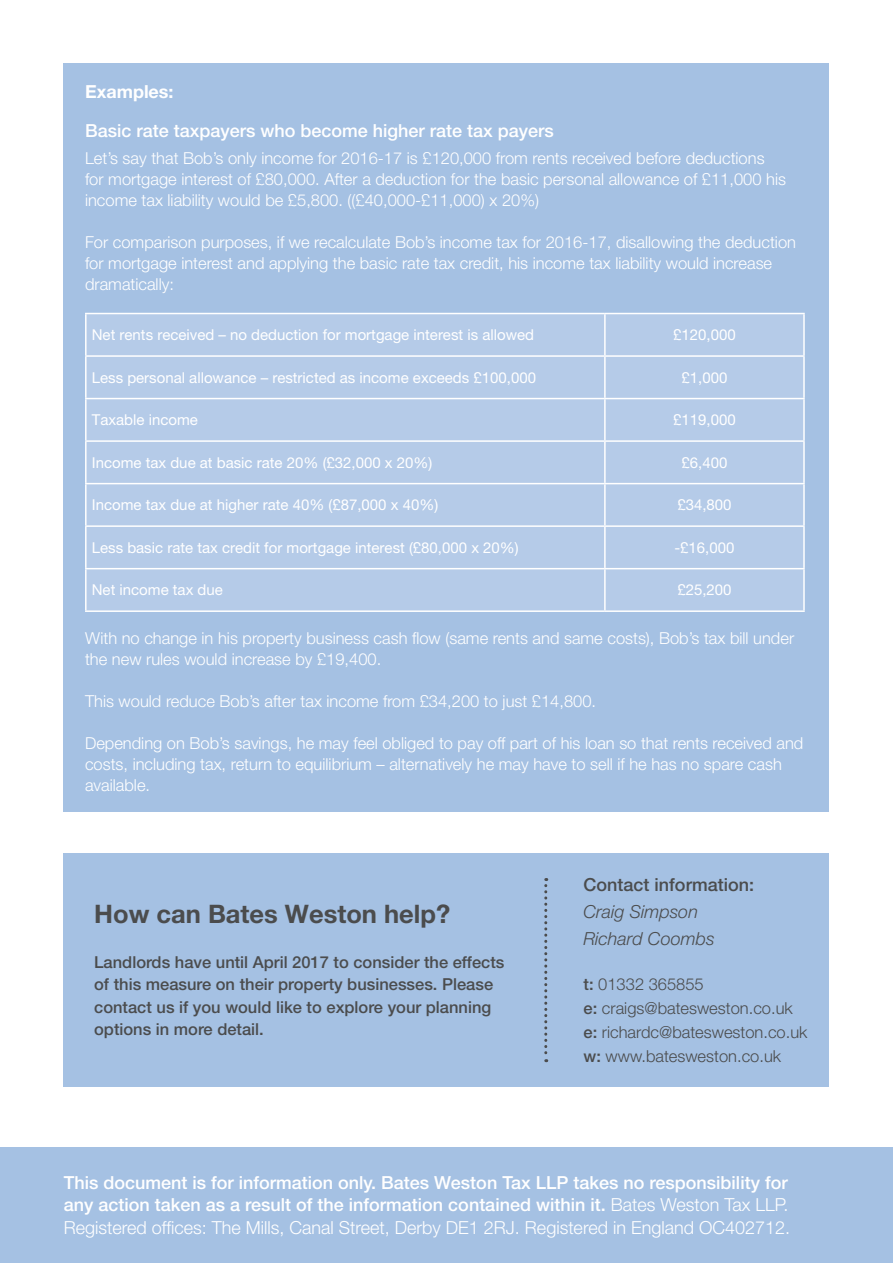
<style>
.page{position:relative;width:893px;height:1263px;background:#fff}
.page>*{position:absolute;margin:0;border:0;box-sizing:border-box;transform-origin:0 0}
.t1{font:700 25.5px "Helvetica Neue LT Pro";color:#4b4c4d}
.t2{font:500 18px/22.5px "Helvetica Neue LT Pro";color:#fff}
.t3{font:italic 300 18px/27px "Helvetica Neue LT Pro";color:#4b4c4d}
.t4{font:500 18px "Helvetica Neue LT Pro";color:#4b4c4d}
.t5{font:700 18px "Helvetica Neue LT Pro";color:#fff}
.t6{font:300 16.5px/21px "Helvetica Neue LT Pro";color:#fff}
.t7{font:500 16.5px/22.5px "Helvetica Neue LT Pro";color:#4b4c4d}
.t8{font:300 16.5px/24px "Helvetica Neue LT Pro";color:#4b4c4d}
.t9{font:15px "Helvetica Neue LT Pro";color:#fff}
.s1{font-weight:500}
.s2{font-weight:300}
</style>
<div class="page">
<div style="left:0;top:1147px;width:893px;height:116px;background:#a5c1e3"></div>
<div style="left:64px;top:853px;width:765px;height:234px;background:#a5c1e3"></div>
<svg style="left:544px;top:878px;width:3px;height:184px"></svg>
<div style="left:64px;top:64px;width:765px;height:748px;background:#a5c1e3"></div>
<div style="left:87px;top:314px;width:716px;height:296px;background:#b5cbe8"></div>
<hr style="left:85px;top:313px;width:520px;height:1px;background:#fff">
<hr style="left:85px;top:314px;width:2px;height:41px;background:#fff">
<hr style="left:605px;top:313px;width:200px;height:1px;background:#fff">
<hr style="left:604px;top:314px;width:2px;height:41px;background:#fff">
<hr style="left:803px;top:314px;width:2px;height:41px;background:#fff">
<hr style="left:85px;top:355px;width:520px;height:2px;background:#fff">
<hr style="left:85px;top:357px;width:2px;height:41px;background:#fff">
<hr style="left:605px;top:355px;width:200px;height:2px;background:#fff">
<hr style="left:604px;top:357px;width:2px;height:41px;background:#fff">
<hr style="left:803px;top:357px;width:2px;height:41px;background:#fff">
<hr style="left:85px;top:398px;width:520px;height:1px;background:#fff">
<hr style="left:85px;top:399px;width:2px;height:41px;background:#fff">
<hr style="left:605px;top:398px;width:200px;height:1px;background:#fff">
<hr style="left:604px;top:399px;width:2px;height:41px;background:#fff">
<hr style="left:803px;top:399px;width:2px;height:41px;background:#fff">
<hr style="left:85px;top:440px;width:520px;height:2px;background:#fff">
<hr style="left:85px;top:442px;width:2px;height:41px;background:#fff">
<hr style="left:605px;top:440px;width:200px;height:2px;background:#fff">
<hr style="left:604px;top:442px;width:2px;height:41px;background:#fff">
<hr style="left:803px;top:442px;width:2px;height:41px;background:#fff">
<hr style="left:85px;top:483px;width:520px;height:1px;background:#fff">
<hr style="left:85px;top:484px;width:2px;height:41px;background:#fff">
<hr style="left:605px;top:483px;width:200px;height:1px;background:#fff">
<hr style="left:604px;top:484px;width:2px;height:41px;background:#fff">
<hr style="left:803px;top:484px;width:2px;height:41px;background:#fff">
<hr style="left:85px;top:525px;width:520px;height:2px;background:#fff">
<hr style="left:85px;top:527px;width:2px;height:41px;background:#fff">
<hr style="left:605px;top:525px;width:200px;height:2px;background:#fff">
<hr style="left:604px;top:527px;width:2px;height:41px;background:#fff">
<hr style="left:803px;top:527px;width:2px;height:41px;background:#fff">
<hr style="left:85px;top:568px;width:520px;height:1px;background:#fff">
<hr style="left:85px;top:569px;width:2px;height:41px;background:#fff">
<hr style="left:605px;top:568px;width:200px;height:1px;background:#fff">
<hr style="left:604px;top:569px;width:2px;height:41px;background:#fff">
<hr style="left:803px;top:569px;width:2px;height:41px;background:#fff">
<hr style="left:85px;top:610px;width:520px;height:2px;background:#fff">
<hr style="left:605px;top:610px;width:200px;height:2px;background:#fff">
<p class="t5" style="left:85px;top:80px;width:90px">Examples:</p>
<p class="t2" style="left:85px;top:119px;width:470px">Basic rate taxpayers who become higher rate tax payers</p>
<p class="t6" style="left:85px;top:147px;width:702px">Let’s say that Bob’s only income for 2016-17 is £120,000 from rents received before deductions for mortgage interest of £80,000. After a deduction for the basic personal allowance of £11,000 his income tax liability would be £5,800. ((£40,000-£11,000) x 20%)</p>
<p class="t6" style="left:85px;top:231px;width:712px">For comparison purposes, if we recalculate Bob’s income tax for 2016-17, disallowing the deduction for mortgage interest and applying the basic rate tax credit, his income tax liability would increase dramatically:</p>
<p class="t9" style="left:92px;top:326px;width:444px">Net rents received – no deduction for mortgage interest is allowed</p>
<p class="t9" style="left:673px;top:326px;width:64px">£120,000</p>
<p class="t9" style="left:92px;top:368px;width:446px">Less personal allowance – restricted as income exceeds £100,000</p>
<p class="t9" style="left:681px;top:368px;width:47px">£1,000</p>
<p class="t9" style="left:92px;top:411px;width:108px">Taxable income</p>
<p class="t9" style="left:673px;top:411px;width:64px">£119,000</p>
<p class="t9" style="left:92px;top:453px;width:342px">Income tax due at basic rate 20% (£32,000 x 20%)</p>
<p class="t9" style="left:681px;top:453px;width:47px">£6,400</p>
<p class="t9" style="left:92px;top:496px;width:348px">Income tax due at higher rate 40% (£87,000 x 40%)</p>
<p class="t9" style="left:677px;top:496px;width:56px">£34,800</p>
<p class="t9" style="left:92px;top:538px;width:429px">Less basic rate tax credit for mortgage interest (£80,000 x 20%)</p>
<p class="t9" style="left:674px;top:538px;width:62px">-£16,000</p>
<p class="t9" style="left:92px;top:581px;width:133px">Net income tax due</p>
<p class="t9" style="left:677px;top:581px;width:56px">£25,200</p>
<p class="t6" style="left:85px;top:627px;width:711px">With no change in his property business cash flow (same rents and same costs), Bob’s tax bill under the new rules would increase by £19,400.</p>
<p class="t6" style="left:85px;top:690px;width:513px">This would reduce Bob’s after tax income from £34,200 to just £14,800.</p>
<p class="t6" style="left:85px;top:732px;width:720px">Depending on Bob’s savings, he may feel obliged to pay off part of his loan so that rents received and costs, including tax, return to equilibrium – alternatively he may have to sell if he has no spare cash available.</p>
<h1 class="t1" style="left:94px;top:898px;width:358px">How can Bates Weston help?</h1>
<p class="t7" style="left:94px;top:951px;width:412px">Landlords have until April 2017 to consider the effects of this measure on their property businesses. Please contact us if you would like to explore your planning options in more detail.</p>
<p class="t4" style="left:584px;top:874px;width:172px">Contact information:</p>
<p class="t3" style="left:584px;top:898px;width:133px">Craig Simpson<br>Richard Coombs</p>
<p class="t8" style="left:584px;top:972px;width:225px"><span class="s1">t:</span> 01332 365855<br><span class="s1">e:</span> craigs@batesweston.co.uk <span class="s1">e:</span> richardc@batesweston.co.uk <span class="s1">w:</span> www.batesweston.co.uk</p>
<p class="t2" style="left:64px;top:1171px;width:728px">This document is for information only. Bates Weston Tax LLP takes no responsibility for any action taken as a result of the information contained within it. <span class="s2">Bates Weston Tax LLP.<br>Registered offices: The Mills, Canal Street, Derby DE1 2RJ. Registered in England OC402712.</span></p>
</div>
